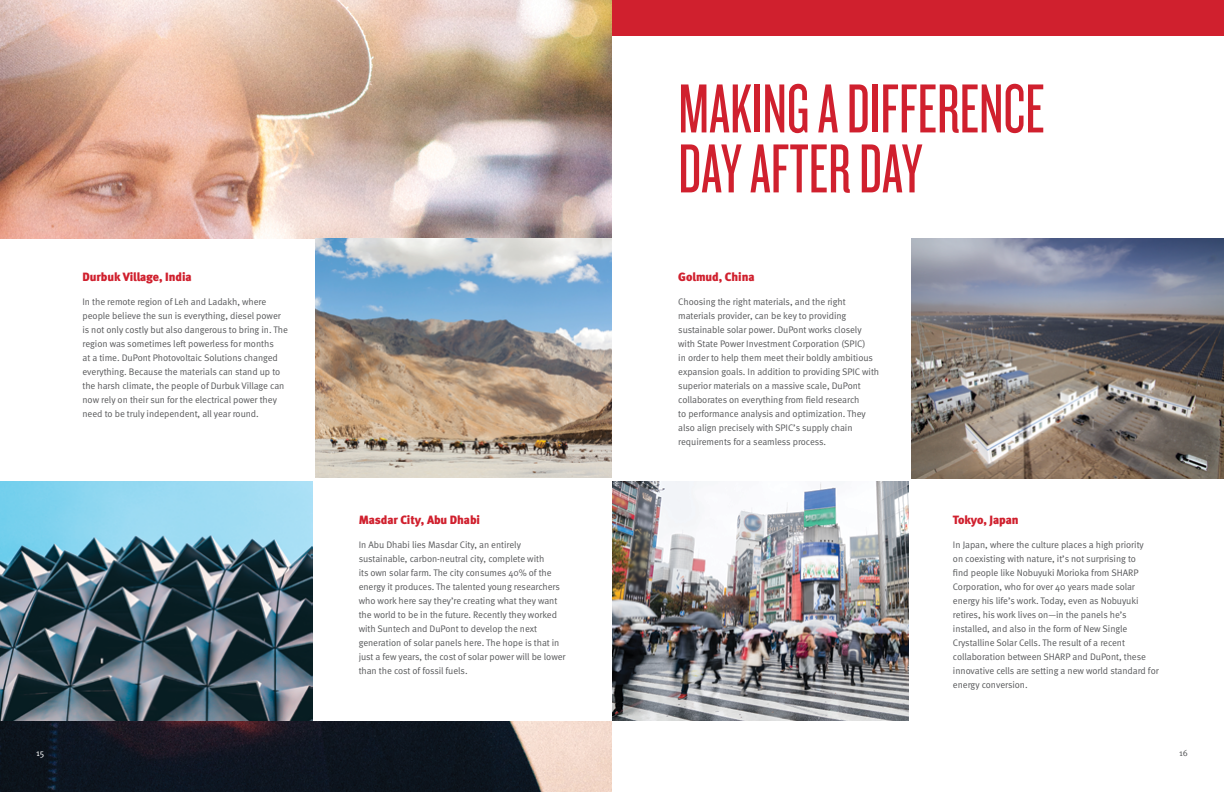
<style>
.page{position:relative;width:1224px;height:792px;background:#fff}
.page>*{position:absolute;margin:0;border:0;box-sizing:border-box;transform-origin:0 0}
.t1{font:72px/60px "Knockout 27 Junior Bantamwt";color:#d0202e}
.t2{font:900 12px "Meta";letter-spacing:-.005em;color:#d0202e}
.t3{font:9.5px/14px "Meta Normal";letter-spacing:-.005em;color:#58595b}
.t4{font:9px "Meta Normal";color:#fff}
.t5{font:9px "Meta Normal";color:#58595b}
</style>
<div class="page">
<img style="left:0;top:0;width:612px;height:792px">
<div style="left:0;top:239px;width:316px;height:243px;background:#fff"></div>
<img style="left:316px;top:239px;width:296px;height:239px">
<div style="left:312px;top:478px;width:300px;height:243px;background:#fff"></div>
<img style="left:0;top:481px;width:312px;height:240px">
<img style="left:911px;top:239px;width:313px;height:239px">
<img style="left:612px;top:481px;width:297px;height:240px">
<div style="left:612px;top:0;width:612px;height:36px;background:#d0202e"></div>
<p class="t2" style="left:83px;top:270px;width:111px">Durbuk Village, India</p>
<p class="t3" style="left:83px;top:295px;width:207px">In the remote region of Leh and Ladakh, where people believe the sun is everything, diesel power is not only costly but also dangerous to bring in. The region was sometimes left powerless for months<br>at a time. DuPont Photovoltaic Solutions changed everything. Because the materials can stand up to the harsh climate, the people of Durbuk Village can now rely on their sun for the electrical power they need to be truly independent, all year round.</p>
<p class="t2" style="left:359px;top:513px;width:123px">Masdar City, Abu Dhabi</p>
<p class="t3" style="left:359px;top:537px;width:208px">In Abu Dhabi lies Masdar City, an entirely sustainable, carbon-neutral city, complete with<br>its own solar farm. The city consumes 40% of the energy it produces. The talented young researchers who work here say they’re creating what they want the world to be in the future. Recently they worked with Suntech and DuPont to develop the next generation of solar panels here. The hope is that in just a few years, the cost of solar power will be lower than the cost of fossil fuels.</p>
<h1 class="t1" style="left:678px;top:77px;width:368px">MAKING A DIFFERENCE<br>DAY AFTER DAY</h1>
<p class="t2" style="left:678px;top:270px;width:78px">Golmud, China</p>
<p class="t3" style="left:678px;top:295px;width:202px">Choosing the right materials, and the right materials provider, can be key to providing sustainable solar power. DuPont works closely with State Power Investment Corporation (SPIC)<br>in order to help them meet their boldly ambitious expansion goals. In addition to providing SPIC with superior materials on a massive scale, DuPont collaborates on everything from field research<br>to performance analysis and optimization. They also align precisely with SPIC’s supply chain requirements for a seamless process.</p>
<p class="t2" style="left:953px;top:513px;width:67px">Tokyo, Japan</p>
<p class="t3" style="left:953px;top:537px;width:207px">In Japan, where the culture places a high priority<br>on coexisting with nature, it’s not surprising to<br>find people like Nobuyuki Morioka from SHARP Corporation, who for over 40 years made solar energy his life’s work. Today, even as Nobuyuki retires, his work lives on—in the panels he’s installed, and also in the form of New Single Crystalline Solar Cells. The result of a recent collaboration between SHARP and DuPont, these innovative cells are setting a new world standard for energy conversion.</p>
<p class="t4" style="left:36px;top:748px;width:10px">15</p>
<p class="t5" style="left:1179px;top:748px;width:10px">16</p>
</div>
